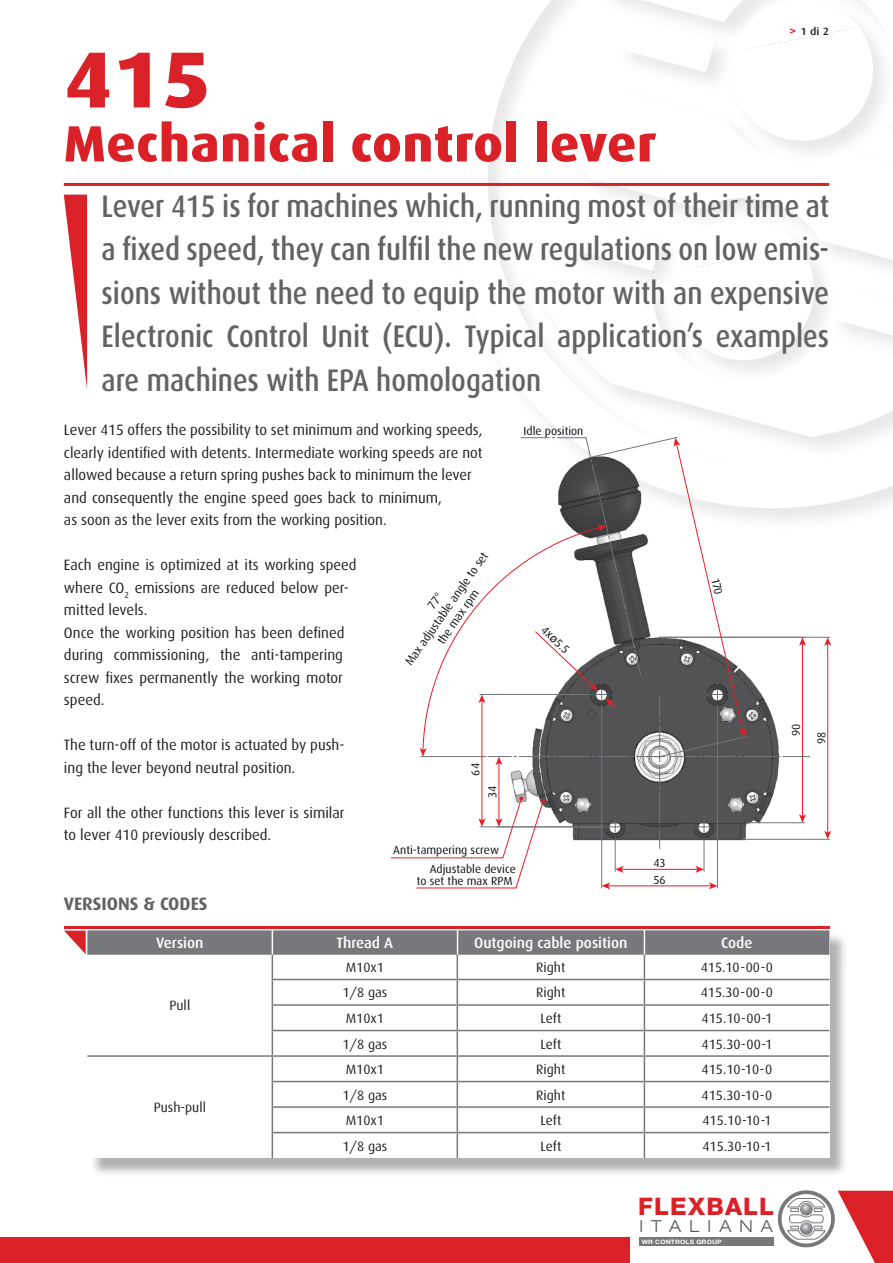
<style>
.page{position:relative;width:893px;height:1263px;background:#fff}
.page>*{position:absolute;margin:0;border:0;box-sizing:border-box;transform-origin:0 0}
.t1{font:800 79.5px "Dax";color:#da2128;scale:1.05 1}
.t2{font:800 51px "Dax";letter-spacing:.01em;color:#da2128}
.t3{font:500 31.2px/43.5px "Dax";color:#636366;text-align:justify;scale:.88 1}
.t4{font:800 24.15px "Helvetica Neue";letter-spacing:.05em;color:#da2128}
.t5{font:700 18px "Dax";color:#636366}
.t6{font:300 expanded 16.65px "Helvetica Neue";letter-spacing:.49em;color:#57585a}
.t7{font:15px/22.5px "Dax";color:#231f20}
.t8{font:500 15px "Dax";color:#fff}
.t9{font:13.5px "Dax";color:#231f20}
.t10{font:11.7px/14px "Dax";color:#0e0c14;text-align:center}
.t11{font:500 10.5px "Dax";color:#231f20;scale:1.1 1}
.t12{font:700 6px "Helvetica Neue";letter-spacing:.025em;color:#fff;scale:1.12 1}
.s1{font-weight:700;font-size:12px;color:#da2128}
.s2{font-family:"Helvetica"}
</style>
<div class="page">
<svg style="left:444px;top:0;width:449px;height:508px"></svg>
<svg style="left:525px;top:257px;width:368px;height:180px"></svg>
<svg style="left:565px;top:216px;width:13px;height:54px"></svg>
<svg style="left:578px;top:89px;width:315px;height:181px"></svg>
<svg style="left:672px;top:218px;width:142px;height:142px"></svg>
<svg style="left:597px;top:0;width:296px;height:143px"></svg>
<div style="left:0;top:1237px;width:629px;height:26px;background:#da2128"></div>
<div style="left:639px;top:1237px;width:135px;height:8px;background:#76787b"></div>
<svg style="left:778px;top:1190px;width:115px;height:73px"></svg>
<img style="left:390px;top:421px;width:458px;height:469px">
<hr style="left:827px;top:643px;width:1px;height:190px;background:#ea1c28">
<svg style="left:824px;top:637px;width:7px;height:9px"></svg>
<svg style="left:824px;top:831px;width:7px;height:8px"></svg>
<hr style="left:742px;top:839px;width:88px;height:1px;background:#717579">
<hr style="left:499px;top:763px;width:1px;height:58px;background:#ea1c28">
<hr style="left:802px;top:643px;width:1px;height:174px;background:#ea1c28">
<svg style="left:799px;top:638px;width:7px;height:8px"></svg>
<svg style="left:799px;top:814px;width:7px;height:9px"></svg>
<hr style="left:749px;top:822px;width:55px;height:1px;background:#717579">
<hr style="left:662px;top:637px;width:168px;height:1px;background:#717579">
<hr style="left:659px;top:792px;width:1px;height:31px;background:#717579">
<svg style="left:659px;top:826px;width:1px;height:22px"></svg>
<hr style="left:744px;top:756px;width:31px;height:1px;background:#717579">
<svg style="left:777px;top:756px;width:33px;height:1px"></svg>
<hr style="left:391px;top:857px;width:112px;height:1px;background:#eb1c28">
<hr style="left:417px;top:888px;width:99px;height:1px;background:#eb1c28">
<svg style="left:693px;top:816px;width:22px;height:22px"></svg>
<svg style="left:604px;top:816px;width:22px;height:22px"></svg>
<svg style="left:495px;top:796px;width:50px;height:92px"></svg>
<hr style="left:608px;top:886px;width:103px;height:1px;background:#ea1c28">
<svg style="left:602px;top:882px;width:8px;height:7px"></svg>
<svg style="left:709px;top:882px;width:8px;height:7px"></svg>
<hr style="left:717px;top:707px;width:1px;height:181px;background:#717579">
<hr style="left:601px;top:707px;width:1px;height:181px;background:#717579">
<hr style="left:621px;top:869px;width:77px;height:1px;background:#ea1c28">
<svg style="left:615px;top:866px;width:9px;height:7px"></svg>
<svg style="left:695px;top:866px;width:9px;height:7px"></svg>
<hr style="left:704px;top:840px;width:1px;height:31px;background:#717579">
<hr style="left:615px;top:840px;width:1px;height:31px;background:#717579">
<hr style="left:480px;top:827px;width:122px;height:1px;background:#717579">
<hr style="left:482px;top:700px;width:1px;height:121px;background:#ea1c28">
<svg style="left:478px;top:818px;width:7px;height:9px"></svg>
<svg style="left:64px;top:195px;width:23px;height:193px"></svg>
<div style="left:90px;top:933px;width:758px;height:244px;background:#231f20;opacity:.35"></div>
<hr style="left:64px;top:927px;width:765px;height:2px;background:#da2128">
<svg style="left:64px;top:930px;width:765px;height:228px"></svg>
<hr style="left:64px;top:183px;width:765px;height:3px;background:#da2128">
<svg style="left:420px;top:437px;width:327px;height:352px"></svg>
<p class="t11" style="left:789px;top:25px;width:38px"><span class="s1">&gt;</span> 1 di 2</p>
<h1 class="t1" style="left:64px;top:35px;width:142px">415</h1>
<h2 class="t2" style="left:64px;top:115px;width:594px">Mechanical control lever</h2>
<p class="t3" style="left:102px;top:184px;width:828px">Lever 415 is for machines which, running most of their time at a fixed speed, they can fulfil the new regulations on low emis&shy;sions without the need to equip the motor with an expensive Electronic Control Unit (ECU). Typical application’s examples are machines with EPA homologation</p>
<p class="t7" style="left:64px;top:419px;width:420px">Lever 415 offers the possibility to set minimum and working speeds, clearly identified with detents. Intermediate working speeds are not allowed because a return spring pushes back to minimum the lever and consequently the engine speed goes back to minimum,<br>as soon as the lever exits from the working position.</p>
<p class="t7" style="left:64px;top:554px;width:294px">Each engine is optimized at its working speed where CO<sub>2</sub> emissions are reduced below per&shy;mitted levels.<br>Once the working position has been defined during commissioning, the anti-tampering screw fixes permanently the working motor speed.</p>
<p class="t7" style="left:64px;top:734px;width:282px">The turn-off of the motor is actuated by push&shy;ing the lever beyond neutral position.</p>
<p class="t7" style="left:64px;top:801px;width:282px">For all the other functions this lever is similar to lever 410 previously described.</p>
<p class="t10" style="left:391px;top:652px;width:137px;rotate:-55deg">77°<br>Max adjustable angle to set the max rpm</p>
<p class="t10" style="left:469px;top:775px;width:14px;rotate:-90deg">64</p>
<p class="t10" style="left:486px;top:798px;width:14px;rotate:-90deg">34</p>
<p class="t10" style="left:524px;top:424px;width:61px">Idle position</p>
<p class="t10" style="left:548px;top:623px;width:35px;rotate:43deg">4x<span class="s2">ø</span>5.5</p>
<p class="t5" style="left:64px;top:894px;width:145px">VERSIONS &amp; CODES</p>
<p class="t10" style="left:430px;top:841px;width:88px;line-height:18.9px;text-align:left;text-indent:-37px">Anti-tampering screw<br>Adjustable device</p>
<p class="t10" style="left:417px;top:874px;width:97px">to set the max RPM</p>
<p class="t10" style="left:653px;top:873px;width:14px">56</p>
<p class="t10" style="left:653px;top:856px;width:14px">43</p>
<p class="t8" style="left:156px;top:934px;width:49px">Version</p>
<p class="t8" style="left:336px;top:934px;width:58px">Thread A</p>
<p class="t8" style="left:474px;top:934px;width:155px">Outgoing cable position</p>
<p class="t8" style="left:721px;top:934px;width:33px">Code</p>
<p class="t9" style="left:169px;top:998px;width:22px">Pull</p>
<p class="t9" style="left:154px;top:1100px;width:54px">Push-pull</p>
<p class="t9" style="left:346px;top:960px;width:40px">M10x1</p>
<p class="t9" style="left:536px;top:960px;width:31px">Right</p>
<p class="t9" style="left:701px;top:960px;width:74px">415.10-00-0</p>
<p class="t9" style="left:342px;top:985px;width:46px">1/8 gas</p>
<p class="t9" style="left:536px;top:985px;width:31px">Right</p>
<p class="t9" style="left:701px;top:985px;width:74px">415.30-00-0</p>
<p class="t9" style="left:346px;top:1011px;width:40px">M10x1</p>
<p class="t9" style="left:540px;top:1011px;width:22px">Left</p>
<p class="t9" style="left:702px;top:1011px;width:72px">415.10-00-1</p>
<p class="t9" style="left:342px;top:1036px;width:46px">1/8 gas</p>
<p class="t9" style="left:540px;top:1036px;width:22px">Left</p>
<p class="t9" style="left:702px;top:1036px;width:72px">415.30-00-1</p>
<p class="t9" style="left:346px;top:1062px;width:40px">M10x1</p>
<p class="t9" style="left:536px;top:1062px;width:31px">Right</p>
<p class="t9" style="left:702px;top:1062px;width:72px">415.10-10-0</p>
<p class="t9" style="left:342px;top:1087px;width:46px">1/8 gas</p>
<p class="t9" style="left:536px;top:1087px;width:31px">Right</p>
<p class="t9" style="left:702px;top:1087px;width:72px">415.30-10-0</p>
<p class="t9" style="left:346px;top:1113px;width:40px">M10x1</p>
<p class="t9" style="left:540px;top:1113px;width:22px">Left</p>
<p class="t9" style="left:702px;top:1113px;width:70px">415.10-10-1</p>
<p class="t9" style="left:342px;top:1138px;width:46px">1/8 gas</p>
<p class="t9" style="left:540px;top:1138px;width:22px">Left</p>
<p class="t9" style="left:702px;top:1138px;width:70px">415.30-10-1</p>
<h3 class="t4" style="left:638px;top:1192px;width:137px">FLEXBALL</h3>
<p class="t6" style="left:639px;top:1216px;width:135px">ITALIANA</p>
<p class="t12" style="left:642px;top:1238px;width:73px">WR CONTROLS GROUP</p>
<p class="t10" style="left:789px;top:736px;width:14px;rotate:-90deg">90</p>
<p class="t10" style="left:814px;top:744px;width:14px;rotate:-90deg">98</p>
</div>
